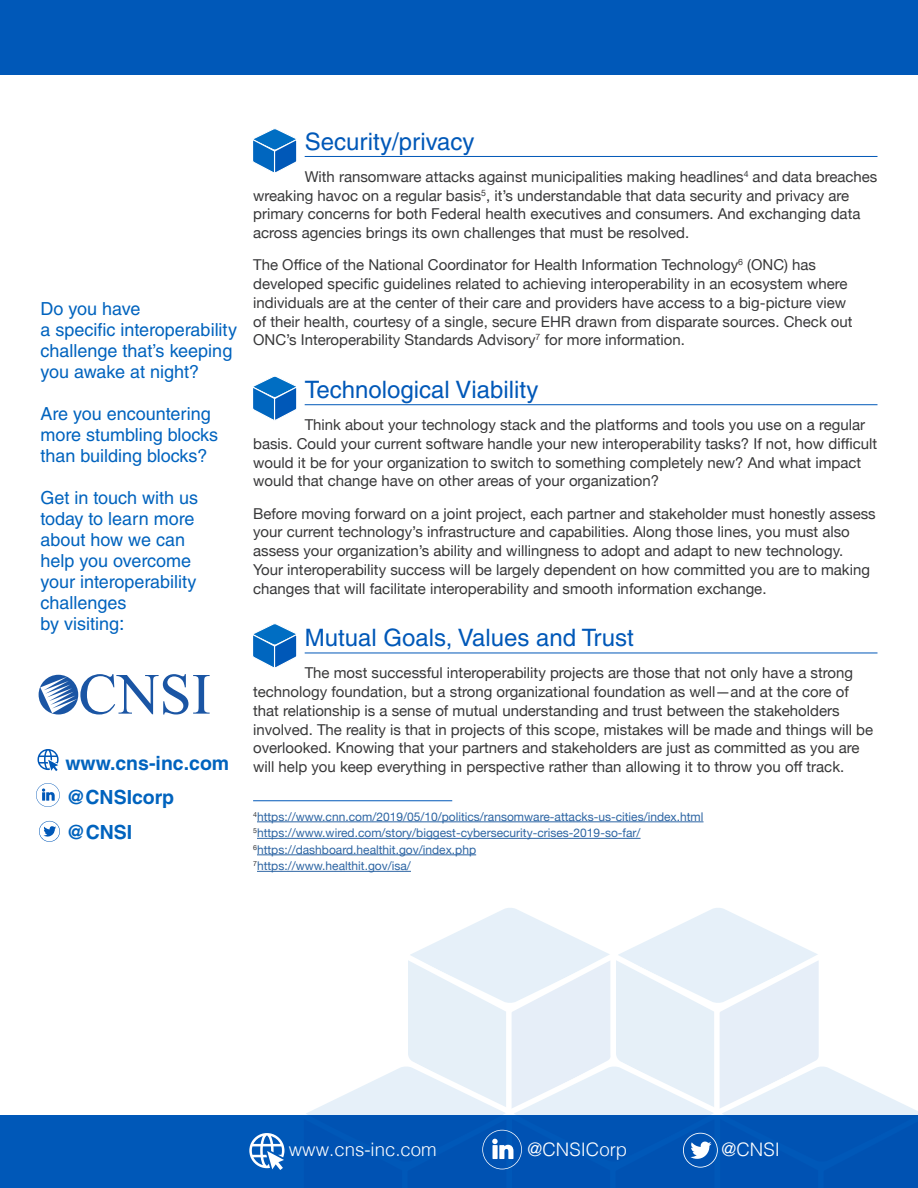
<style>
.page{position:relative;width:918px;height:1188px;background:#fff}
.page>*{position:absolute;margin:0;border:0;box-sizing:border-box;transform-origin:0 0}
.t1{font:24px "Helvetica LT Std";color:#0058b8}
.Wing_Column{font:700 19.5px "Helvetica LT Std";color:#0063be}
.t2{font:300 18.6px "Helvetica";color:#fff}
.Wing_Column-2{font:18px/21px "Helvetica LT Std";color:#0063be}
.Body_Text{font:15px/18.8px "Helvetica Neue";color:#383839}
.Footnotes{font:12px "Helvetica Neue";color:#2d65a3}
.s1{font-size:19.5px}
</style>
<div class="page">
<hr style="left:305px;top:156px;width:573px;height:1px;background:#0058b8">
<hr style="left:305px;top:404px;width:573px;height:1px;background:#0058b8">
<hr style="left:305px;top:653px;width:573px;height:1px;background:#0058b8">
<svg style="left:253px;top:376px;width:44px;height:44px"></svg>
<svg style="left:253px;top:128px;width:44px;height:45px"></svg>
<svg style="left:253px;top:623px;width:44px;height:45px"></svg>
<div style="left:0;top:0;width:918px;height:75px;background:#0058b8"></div>
<hr style="left:257px;top:822px;width:447px;height:1px;background:#2d65a3">
<hr style="left:257px;top:838px;width:384px;height:1px;background:#2d65a3">
<hr style="left:257px;top:855px;width:219px;height:1px;background:#2d65a3">
<hr style="left:257px;top:871px;width:154px;height:1px;background:#2d65a3">
<hr style="left:253px;top:800px;width:199px;height:1px;background:#0058b8">
<div style="left:0;top:1115px;width:918px;height:73px;background:#0058b8"></div>
<svg style="left:249px;top:1133px;width:35px;height:37px"></svg>
<svg style="left:306px;top:908px;width:612px;height:262px"></svg>
<div style="left:39px;top:675px;width:39px;height:40px;background:#1a55a4;border-radius:50%"></div>
<svg style="left:40px;top:674px;width:170px;height:41px"></svg>
<svg style="left:37px;top:749px;width:22px;height:22px"></svg>
<svg style="left:36px;top:783px;width:24px;height:24px"></svg>
<svg style="left:39px;top:821px;width:21px;height:21px"></svg>
<p class="Wing_Column-2" style="left:40px;top:298px;width:198px">Do you have<br>a specific interoperability challenge that’s keeping you awake at night?</p>
<p class="Wing_Column-2" style="left:40px;top:403px;width:179px">Are you encountering more stumbling blocks than building blocks?</p>
<p class="Wing_Column-2" style="left:40px;top:487px;width:159px">Get in touch with us today to learn more about how we can help you overcome your interoperability challenges<br>by visiting<span class="s1">:</span></p>
<p class="Wing_Column" style="left:65px;top:751px;width:165px">www.cns-inc.com</p>
<p class="Wing_Column" style="left:67px;top:785px;width:109px">@CNSIcorp</p>
<p class="Wing_Column" style="left:67px;top:820px;width:67px">@CNSI</p>
<h2 class="t1" style="left:305px;top:127px;width:171px">Security/privacy</h2>
<p class="Body_Text" style="left:253px;top:168px;width:626px;text-indent:52px">With ransomware attacks against municipalities making headlines<sup>4</sup> and data breaches wreaking havoc on a regular basis<sup>5</sup>, it’s understandable that data security and privacy are primary concerns for both Federal health executives and consumers. And exchanging data across agencies brings its own challenges that must be resolved.</p>
<p class="Body_Text" style="left:253px;top:256px;width:601px">The Office of the National Coordinator for Health Information Technology<sup>6</sup> (ONC) has developed specific guidelines related to achieving interoperability in an ecosystem where individuals are at the center of their care and providers have access to a big-picture view of their health, courtesy of a single, secure EHR drawn from disparate sources. Check out ONC’s Interoperability Standards Advisory<sup>7</sup> for more information.</p>
<h2 class="t1" style="left:305px;top:375px;width:235px">Technological Viability</h2>
<p class="Body_Text" style="left:253px;top:416px;width:625px;text-indent:52px">Think about your technology stack and the platforms and tools you use on a regular basis. Could your current software handle your new interoperability tasks? If not, how difficult would it be for your organization to switch to something completely new? And what impact would that change have on other areas of your organization?</p>
<p class="Body_Text" style="left:253px;top:505px;width:624px">Before moving forward on a joint project, each partner and stakeholder must honestly assess your current technology’s infrastructure and capabilities. Along those lines, you must also assess your organization’s ability and willingness to adopt and adapt to new technology.<br>Your interoperability success will be largely dependent on how committed you are to making changes that will facilitate interoperability and smooth information exchange.</p>
<h2 class="t1" style="left:305px;top:624px;width:331px">Mutual Goals, Values and Trust</h2>
<p class="Body_Text" style="left:253px;top:664px;width:622px;text-indent:52px">The most successful interoperability projects are those that not only have a strong technology foundation, but a strong organizational foundation as well—and at the core of that relationship is a sense of mutual understanding and trust between the stakeholders involved. The reality is that in projects of this scope, mistakes will be made and things will be overlooked. Knowing that your partners and stakeholders are just as committed as you are will help you keep everything in perspective rather than allowing it to throw you off track.</p>
<p class="Footnotes" style="left:253px;top:808px;width:452px"><sup>4</sup>https://www.cnn.com/2019/05/10/politics/ransomware-attacks-us-cities/index.html</p>
<p class="Footnotes" style="left:253px;top:824px;width:389px"><sup>5</sup>https://www.wired.com/story/biggest-cybersecurity-crises-2019-so-far/</p>
<p class="Footnotes" style="left:253px;top:841px;width:225px"><sup>6</sup>https://dashboard.healthit.gov/index.php</p>
<p class="Footnotes" style="left:253px;top:857px;width:159px"><sup>7</sup>https://www.healthit.gov/isa/</p>
<p class="t2" style="left:289px;top:1134px;width:149px">www.cns-inc.com</p>
<p class="t2" style="left:528px;top:1134px;width:101px">@CNSICorp</p>
<p class="t2" style="left:722px;top:1134px;width:60px">@CNSI</p>
</div>
